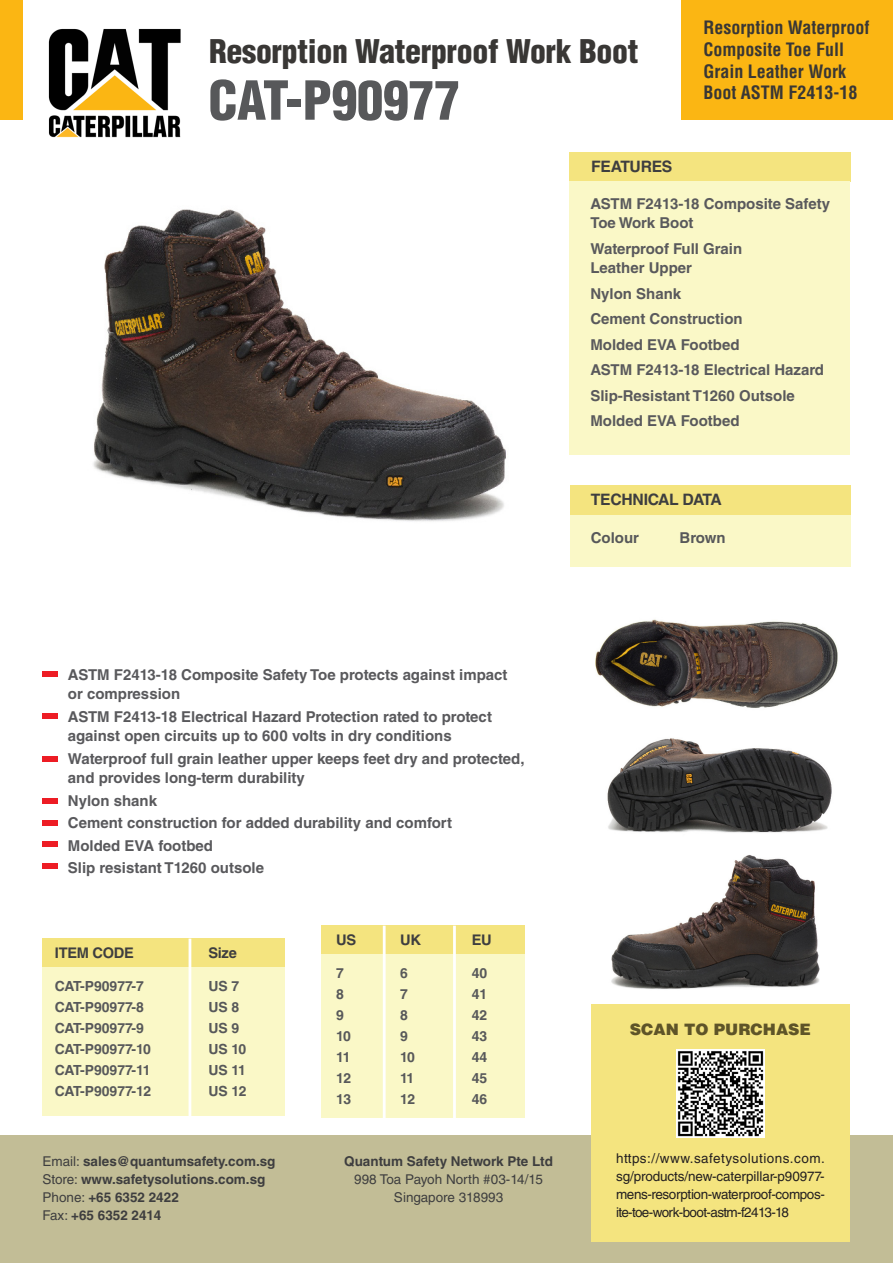
<style>
.page{position:relative;width:893px;height:1263px;background:#fff}
.page>*{position:absolute;margin:0;border:0;box-sizing:border-box;transform-origin:0 0}
.t1{font:900 condensed 52.5px "Helvetica LT Std";letter-spacing:-.01em;color:#57585a}
.t2{font:900 condensed 31.8px "Helvetica LT Std";letter-spacing:-.01em;color:#393735}
.t3{font:700 condensed 18px/21.6px "Helvetica LT Std";color:#393735}
.t4{font:700 15.75px "Helvetica LT Std";letter-spacing:-.02em;color:#3e3e3f}
.t5{font:900 15.75px "Helvetica LT Std";color:#5e5428}
.t6{font:700 15px/19.5px "Helvetica LT Std";color:#59595c}
.t7{font:700 15px "Helvetica LT Std";color:#57585a}
.t8{font:700 14.7px "Helvetica LT Std";letter-spacing:-.02em;color:#3e3e3f}
.t9{font:700 13.95px "Helvetica LT Std";color:#57585a}
.t10{font:13.5px/18px "Helvetica LT Std";letter-spacing:-.035em;color:#231f20;text-align:justify}
.t11{font:700 13.5px "Helvetica LT Std";color:#3e3e3f}
.t12{font:13.5px "Helvetica LT Std";color:#3e3e3f}
.s1{font-weight:400}
</style>
<div class="page">
<div style="left:0;top:1135px;width:893px;height:128px;background:#c2bd96"></div>
<div style="left:0;top:0;width:22px;height:119px;background:#fbb613"></div>
<div style="left:681px;top:0;width:212px;height:120px;background:#fbb613"></div>
<div style="left:43px;top:939px;width:242px;height:177px;background:#faf8c7"></div>
<div style="left:43px;top:938px;width:242px;height:29px;background:#f4e47f"></div>
<hr style="left:189px;top:938px;width:2px;height:180px;background:#fff">
<div style="left:321px;top:926px;width:204px;height:192px;background:#faf8c7"></div>
<div style="left:321px;top:926px;width:204px;height:28px;background:#f4e47f"></div>
<hr style="left:383px;top:926px;width:3px;height:192px;background:#fff">
<hr style="left:453px;top:926px;width:3px;height:192px;background:#fff">
<img style="left:93px;top:209px;width:413px;height:313px">
<img style="left:611px;top:855px;width:209px;height:134px">
<img style="left:607px;top:738px;width:225px;height:95px">
<img style="left:596px;top:619px;width:242px;height:89px">
<img style="left:48px;top:28px;width:133px;height:110px">
<div style="left:569px;top:152px;width:282px;height:30px;background:#f4e47f"></div>
<div style="left:569px;top:182px;width:281px;height:273px;background:#faf8c7"></div>
<div style="left:570px;top:515px;width:280px;height:52px;background:#faf8c7"></div>
<div style="left:570px;top:485px;width:281px;height:30px;background:#f4e47f"></div>
<div style="left:43px;top:756px;width:15px;height:6px;background:#ed1c24"></div>
<div style="left:43px;top:671px;width:15px;height:5px;background:#ed1c24"></div>
<div style="left:43px;top:863px;width:15px;height:6px;background:#ed1c24"></div>
<div style="left:43px;top:820px;width:15px;height:5px;background:#ed1c24"></div>
<div style="left:43px;top:714px;width:15px;height:5px;background:#ed1c24"></div>
<div style="left:43px;top:798px;width:15px;height:5px;background:#ed1c24"></div>
<div style="left:43px;top:842px;width:15px;height:5px;background:#ed1c24"></div>
<div style="left:591px;top:1005px;width:259px;height:237px;background:#f4e47f"></div>
<img style="left:676px;top:1049px;width:89px;height:88px">
<p class="t2" style="left:209px;top:31px;width:431px">Resorption Waterproof Work Boot</p>
<p class="t1" style="left:208px;top:67px;width:254px">CAT-P90977</p>
<p class="t4" style="left:591px;top:157px;width:83px">FEATURES</p>
<p class="t3" style="left:703px;top:17px;width:168px">Resorption Waterproof<br>Composite Toe Full<br>Grain Leather Work<br>Boot ASTM F2413-18</p>
<p class="t6" style="left:590px;top:193px;width:241px">ASTM F2413-18 Composite Safety<br>Toe Work Boot</p>
<p class="t6" style="left:590px;top:238px;width:153px">Waterproof Full Grain</p>
<p class="t6" style="left:590px;top:258px;width:103px">Leather Upper</p>
<p class="t6" style="left:590px;top:283px;width:92px">Nylon Shank</p>
<p class="t6" style="left:590px;top:309px;width:154px">Cement Construction</p>
<p class="t6" style="left:590px;top:334px;width:151px">Molded EVA Footbed</p>
<p class="t6" style="left:590px;top:360px;width:235px">ASTM F2413-18 Electrical Hazard</p>
<p class="t6" style="left:590px;top:385px;width:206px">Slip-Resistant T1260 Outsole</p>
<p class="t6" style="left:590px;top:411px;width:151px">Molded EVA Footbed</p>
<p class="t4" style="left:591px;top:490px;width:132px">TECHNICAL DATA</p>
<p class="t7" style="left:591px;top:528px;width:50px">Colour</p>
<p class="t7" style="left:679px;top:528px;width:48px">Brown</p>
<p class="t6" style="left:68px;top:664px;width:441px">ASTM F2413-18 Composite Safety Toe protects against impact</p>
<p class="t6" style="left:68px;top:684px;width:114px">or compression</p>
<p class="t6" style="left:68px;top:706px;width:426px">ASTM F2413-18 Electrical Hazard Protection rated to protect</p>
<p class="t6" style="left:68px;top:726px;width:385px">against open circuits up to 600 volts in dry conditions</p>
<p class="t6" style="left:68px;top:748px;width:458px">Waterproof full grain leather upper keeps feet dry and protected,</p>
<p class="t6" style="left:68px;top:768px;width:239px">and provides long-term durability</p>
<p class="t6" style="left:68px;top:790px;width:91px">Nylon shank</p>
<p class="t6" style="left:68px;top:813px;width:386px">Cement construction for added durability and comfort</p>
<p class="t6" style="left:68px;top:835px;width:147px">Molded EVA footbed</p>
<p class="t6" style="left:68px;top:858px;width:198px">Slip resistant T1260 outsole</p>
<p class="t8" style="left:55px;top:944px;width:81px">ITEM CODE</p>
<p class="t8" style="left:208px;top:944px;width:30px">Size</p>
<p class="t9" style="left:55px;top:978px;width:90px">CAT-P90977-7</p>
<p class="t9" style="left:55px;top:999px;width:90px">CAT-P90977-8</p>
<p class="t9" style="left:55px;top:1020px;width:90px">CAT-P90977-9</p>
<p class="t9" style="left:55px;top:1041px;width:97px">CAT-P90977-10</p>
<p class="t9" style="left:55px;top:1062px;width:97px">CAT-P90977-11</p>
<p class="t9" style="left:55px;top:1082px;width:98px">CAT-P90977-12</p>
<p class="t9" style="left:208px;top:978px;width:33px">US 7</p>
<p class="t9" style="left:208px;top:999px;width:33px">US 8</p>
<p class="t9" style="left:208px;top:1020px;width:33px">US 9</p>
<p class="t9" style="left:208px;top:1041px;width:40px">US 10</p>
<p class="t9" style="left:208px;top:1062px;width:39px">US 11</p>
<p class="t9" style="left:208px;top:1082px;width:40px">US 12</p>
<p class="t11" style="left:43px;top:1153px;width:234px"><span class="s1">Email:</span> sales@quantumsafety.com.sg</p>
<p class="t11" style="left:43px;top:1171px;width:224px"><span class="s1">Store:</span> www.safetysolutions.com.sg</p>
<p class="t11" style="left:43px;top:1189px;width:138px"><span class="s1">Phone:</span> +65 6352 2422</p>
<p class="t11" style="left:43px;top:1207px;width:120px"><span class="s1">Fax:</span> +65 6352 2414</p>
<p class="t8" style="left:336px;top:931px;width:22px">US</p>
<p class="t8" style="left:400px;top:931px;width:22px">UK</p>
<p class="t8" style="left:472px;top:931px;width:22px">EU</p>
<p class="t9" style="left:336px;top:965px;width:9px">7</p>
<p class="t9" style="left:336px;top:986px;width:9px">8</p>
<p class="t9" style="left:336px;top:1007px;width:9px">9</p>
<p class="t9" style="left:336px;top:1028px;width:16px">10</p>
<p class="t9" style="left:336px;top:1049px;width:16px">11</p>
<p class="t9" style="left:336px;top:1070px;width:17px">12</p>
<p class="t9" style="left:336px;top:1090px;width:17px">13</p>
<p class="t9" style="left:400px;top:965px;width:9px">6</p>
<p class="t9" style="left:400px;top:986px;width:9px">7</p>
<p class="t9" style="left:400px;top:1007px;width:9px">8</p>
<p class="t9" style="left:400px;top:1028px;width:9px">9</p>
<p class="t9" style="left:400px;top:1049px;width:16px">10</p>
<p class="t9" style="left:400px;top:1070px;width:16px">11</p>
<p class="t9" style="left:400px;top:1090px;width:17px">12</p>
<p class="t9" style="left:472px;top:965px;width:17px">40</p>
<p class="t9" style="left:472px;top:986px;width:17px">41</p>
<p class="t9" style="left:472px;top:1007px;width:17px">42</p>
<p class="t9" style="left:472px;top:1028px;width:17px">43</p>
<p class="t9" style="left:472px;top:1049px;width:17px">44</p>
<p class="t9" style="left:472px;top:1070px;width:17px">45</p>
<p class="t9" style="left:472px;top:1090px;width:17px">46</p>
<p class="t11" style="left:344px;top:1153px;width:210px">Quantum Safety Network Pte Ltd</p>
<p class="t12" style="left:354px;top:1172px;width:190px">998 Toa Payoh North #03-14/15</p>
<p class="t12" style="left:394px;top:1190px;width:111px">Singapore 318993</p>
<p class="t5" style="left:630px;top:1019px;width:183px">SCAN TO PURCHASE</p>
<p class="t10" style="left:616px;top:1149px;width:210px">https://www.safetysolutions.com. sg/products/new-caterpillar-p90977- mens-resorption-waterproof-compos&shy;ite-toe-work-boot-astm-f2413-18</p>
</div>
